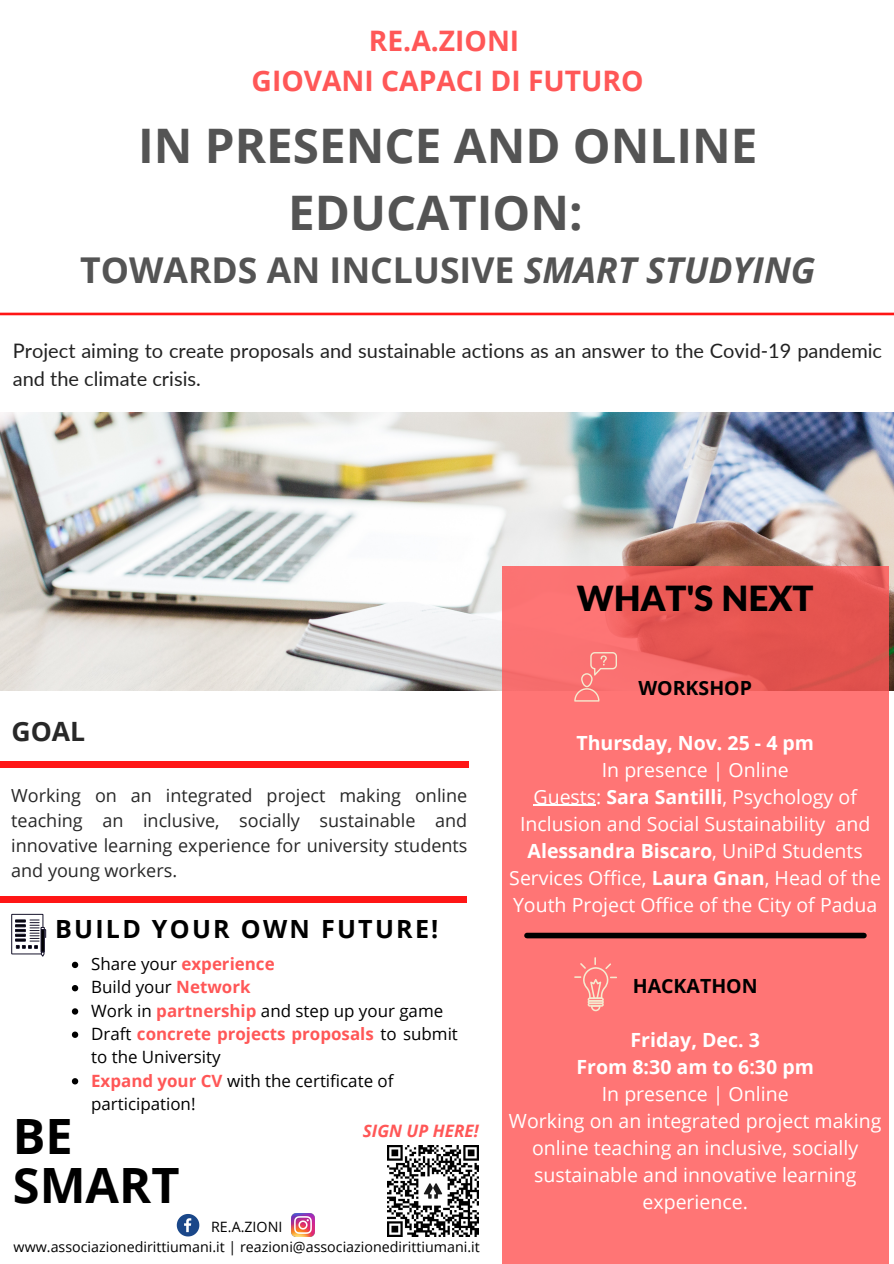
<style>
.page{position:relative;width:894px;height:1264px;background:#fff}
.page>*{position:absolute;margin:0;border:0;box-sizing:border-box;transform-origin:0 0}
.t1{font:700 48.6px "Open Sans";color:#000}
.t2{font:700 47.55px/66.4px "Open Sans";color:#545454;text-align:center}
.t3{font:700 35.55px "Open Sans";color:#545454}
.t4{font:900 34.8px "Lato Latin";color:#000}
.t5{font:700 28.2px "Open Sans";color:#ff5757}
.t6{font:700 26.55px "Open Sans";color:#282828}
.t7{font:700 25.05px "Open Sans";letter-spacing:.09em;color:#000}
.t8{font:19.95px/27.5px "Lato";color:#222}
.t9{font:19.5px/27px "Open Sans";color:#fff;text-align:center}
.t10{font:700 19.5px "Open Sans";color:#fff}
.t11{font:700 19.5px "Open Sans";color:#000}
.t12{font:18px/24.8px "Open Sans";color:#282828;text-align:justify}
.t13{font:italic 700 17.1px "Open Sans";color:#ff5757}
.t14{font:16.95px/23.2px "Open Sans";color:#000}
.t15{font:700 16.95px "Open Sans";color:#ff5757}
.t16{font:14.25px "Open Sans";color:#000}
.s1{font-style:italic}
.s2{font-weight:400;color:#000}
.s3{font-weight:700;color:#ff5757}
.s4{font-weight:700}
</style>
<div class="page">
<svg style="left:0;top:312px;width:893px;height:4px;background:#ff6565"></svg>
<img style="left:0;top:413px;width:893px;height:277px">
<svg style="left:502px;top:566px;width:386px;height:697px;background:#fb7170"></svg>
<div style="left:0;top:761px;width:468px;height:6px;background:#ff1616"></div>
<hr style="left:533px;top:804px;width:63px;height:1px;background:#fff">
<svg style="left:574px;top:652px;width:42px;height:49px;background:#fa807d"></svg>
<svg style="left:574px;top:957px;width:43px;height:54px;background:#fd8883"></svg>
<img style="left:292px;top:1213px;width:22px;height:23px">
<svg style="left:177px;top:1214px;width:22px;height:22px"></svg>
<div style="left:527px;top:932px;width:336px;height:6px;background:#000"></div>
<svg style="left:11px;top:913px;width:35px;height:43px"></svg>
<div style="left:0;top:896px;width:467px;height:6px;background:#ff1616"></div>
<svg style="left:72px;top:961px;width:6px;height:7px"></svg>
<svg style="left:72px;top:985px;width:6px;height:6px"></svg>
<svg style="left:72px;top:1008px;width:6px;height:6px"></svg>
<svg style="left:72px;top:1031px;width:6px;height:6px"></svg>
<svg style="left:72px;top:1078px;width:6px;height:6px"></svg>
<img style="left:387px;top:1145px;width:91px;height:91px">
<p class="t5" style="left:369px;top:21px;width:152px">RE.A.ZIONI</p>
<p class="t5" style="left:251px;top:61px;width:393px">GIOVANI CAPACI DI FUTURO</p>
<p class="t2" style="left:138px;top:111px;width:621px">IN PRESENCE AND ONLINE<br>EDUCATION:</p>
<p class="t3" style="left:80px;top:244px;width:736px">TOWARDS AN INCLUSIVE <span class="s1">SMART STUDYING</span></p>
<p class="t8" style="left:13px;top:337px;width:870px">Project aiming to create proposals and sustainable actions as an answer to the Covid-19 pandemic and the climate crisis.</p>
<p class="t6" style="left:12px;top:712px;width:75px">GOAL</p>
<p class="t12" style="left:11px;top:782px;width:457px">Working on an integrated project making online teaching an inclusive, socially sustainable and innovative learning experience for university students and young workers.</p>
<p class="t7" style="left:55px;top:911px;width:385px">BUILD YOUR OWN FUTURE!</p>
<p class="t15" style="left:91px;top:952px;width:185px"><span class="s2">Share your</span> experience</p>
<p class="t14" style="left:91px;top:975px;width:161px">Build your <span class="s3">Network</span></p>
<p class="t14" style="left:91px;top:998px;width:353px">Work in <span class="s3">partnership</span> and step up your game</p>
<p class="t14" style="left:91px;top:1021px;width:368px">Draft <span class="s3">concrete projects proposals</span> to submit to the University</p>
<p class="t14" style="left:91px;top:1068px;width:304px"><span class="s3">Expand your CV</span> with the certificate of participation!</p>
<p class="t1" style="left:13px;top:1102px;width:61px">BE</p>
<p class="t1" style="left:13px;top:1150px;width:168px">SMART</p>
<p class="t13" style="left:362px;top:1118px;width:117px">SIGN UP HERE!</p>
<p class="t16" style="left:211px;top:1216px;width:73px">RE.A.ZIONI</p>
<p class="t16" style="left:14px;top:1236px;width:467px">www.associazionedirittiumani.it | reazioni@associazionedirittiumani.it</p>
<p class="t4" style="left:576px;top:583px;width:238px">WHAT'S NEXT</p>
<p class="t11" style="left:638px;top:674px;width:115px">WORKSHOP</p>
<p class="t10" style="left:576px;top:728px;width:239px">Thursday, Nov. 25 - 4 pm</p>
<p class="t9" style="left:601px;top:755px;width:188px">In presence | Online</p>
<p class="t9" style="left:509px;top:782px;width:373px">Guests: <span class="s4">Sara Santilli</span>, Psychology of Inclusion and Social Sustainability and <span class="s4">Alessandra Biscaro</span>, UniPd Students Services Office, <span class="s4">Laura Gnan</span>, Head of the Youth Project Office of the City of Padua</p>
<p class="t11" style="left:632px;top:972px;width:126px">HACKATHON</p>
<p class="t10" style="left:630px;top:1026px;width:131px">Friday, Dec. 3</p>
<p class="t10" style="left:576px;top:1053px;width:239px">From 8:30 am to 6:30 pm</p>
<p class="t9" style="left:601px;top:1079px;width:188px">In presence | Online</p>
<p class="t9" style="left:509px;top:1106px;width:374px">Working on an integrated project making online teaching an inclusive, socially sustainable and innovative learning experience.</p>
</div>
